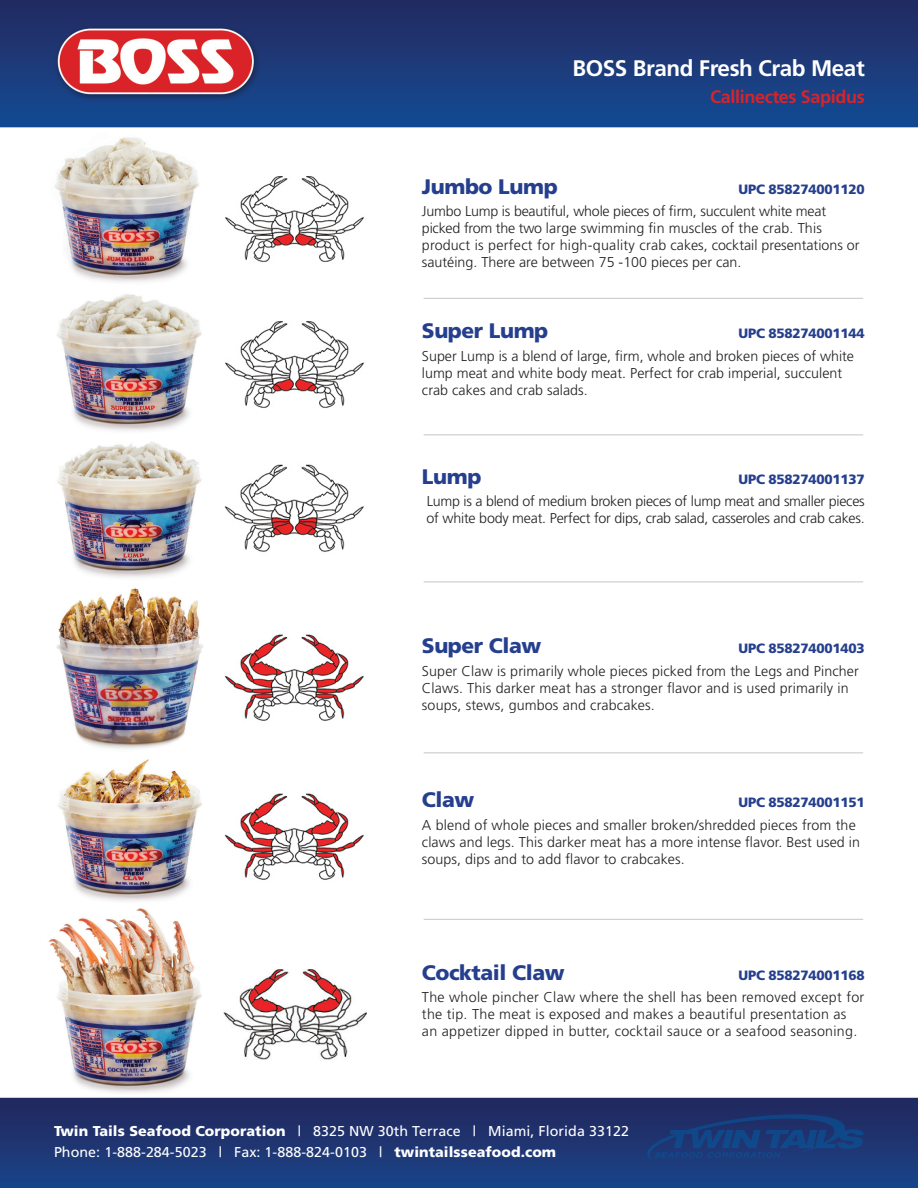
<style>
.page{position:relative;width:918px;height:1188px;background:#fff}
.page>*{position:absolute;margin:0;border:0;box-sizing:border-box;transform-origin:0 0}
.t1{font:700 22.5px "Frutiger";letter-spacing:-.02em;color:#fff}
.t2{font:900 21px "Frutiger";letter-spacing:-.02em;color:#253f8e}
.t3{font:700 18px "Frutiger";letter-spacing:-.02em;color:#da2328}
.t4{font:300 14.25px/17.1px "Frutiger";letter-spacing:.005em;color:#231f20}
.t5{font:14.25px/21px "Frutiger";letter-spacing:.005em;color:#fff}
.t6{font:300 14.25px/17.1px "Frutiger";letter-spacing:-.015em;color:#231f20}
.t7{font:900 13.5px "Frutiger";letter-spacing:-.02em;color:#253f8e}
.s1{font-weight:900}
</style>
<div class="page">
<img style="left:0;top:0;width:918px;height:1188px">
<img style="left:224px;top:969px;width:142px;height:94px">
<img style="left:224px;top:791px;width:142px;height:99px">
<img style="left:224px;top:632px;width:142px;height:99px">
<img style="left:224px;top:462px;width:142px;height:99px">
<img style="left:224px;top:318px;width:142px;height:99px">
<img style="left:224px;top:173px;width:142px;height:99px">
<hr style="left:424px;top:919px;width:439px;height:1px;background:#cdcccc">
<hr style="left:424px;top:752px;width:439px;height:1px;background:#cdcccc">
<hr style="left:424px;top:581px;width:439px;height:1px;background:#cdcccc">
<hr style="left:424px;top:434px;width:439px;height:1px;background:#cdcccc">
<hr style="left:424px;top:298px;width:439px;height:1px;background:#cdcccc">
<svg style="left:647px;top:1114px;width:216px;height:47px;background:#193977"></svg>
<h1 class="t1" style="left:573px;top:55px;width:294px">BOSS Brand Fresh Crab Meat</h1>
<p class="t3" style="left:710px;top:86px;width:156px">Callinectes Sapidus</p>
<h2 class="t2" style="left:422px;top:174px;width:137px">Jumbo Lump</h2>
<p class="t7" style="left:739px;top:181px;width:128px">UPC 858274001120</p>
<p class="t4" style="left:422px;top:203px;width:439px">Jumbo Lump is beautiful, whole pieces of firm, succulent white meat picked from the two large swimming fin muscles of the crab. This product is perfect for high-quality crab cakes, cocktail presentations or sautéing. There are between 75 -100 pieces per can.</p>
<h2 class="t2" style="left:422px;top:318px;width:128px">Super Lump</h2>
<p class="t7" style="left:739px;top:325px;width:128px">UPC 858274001144</p>
<p class="t4" style="left:422px;top:347px;width:434px">Super Lump is a blend of large, firm, whole and broken pieces of white lump meat and white body meat. Perfect for crab imperial, succulent crab cakes and crab salads.</p>
<h2 class="t2" style="left:422px;top:464px;width:61px">Lump</h2>
<p class="t7" style="left:739px;top:471px;width:128px">UPC 858274001137</p>
<p class="t6" style="left:427px;top:493px;width:440px">Lump is a blend of medium broken pieces of lump meat and smaller pieces of white body meat. Perfect for dips, crab salad, casseroles and crab cakes.</p>
<h2 class="t2" style="left:422px;top:633px;width:121px">Super Claw</h2>
<p class="t7" style="left:739px;top:640px;width:128px">UPC 858274001403</p>
<p class="t4" style="left:422px;top:662px;width:438px">Super Claw is primarily whole pieces picked from the Legs and Pincher<br>Claws. This darker meat has a stronger flavor and is used primarily in soups, stews, gumbos and crabcakes.</p>
<h2 class="t2" style="left:422px;top:787px;width:54px">Claw</h2>
<p class="t7" style="left:739px;top:794px;width:128px">UPC 858274001151</p>
<p class="t4" style="left:422px;top:816px;width:440px">A blend of whole pieces and smaller broken/shredded pieces from the claws and legs. This darker meat has a more intense flavor. Best used in soups, dips and to add flavor to crabcakes.</p>
<h2 class="t2" style="left:422px;top:960px;width:144px">Cocktail Claw</h2>
<p class="t7" style="left:739px;top:967px;width:128px">UPC 858274001168</p>
<p class="t4" style="left:422px;top:989px;width:444px">The whole pincher Claw where the shell has been removed except for the tip. The meat is exposed and makes a beautiful presentation as an appetizer dipped in butter, cocktail sauce or a seafood seasoning.</p>
<p class="t5" style="left:54px;top:1121px;width:576px"><span class="s1">Twin Tails Seafood Corporation</span> | 8325 NW 30th Terrace | Miami, Florida 33122<br>Phone: 1-888-284-5023 | Fax: 1-888-824-0103 | <span class="s1">twintailsseafood.com</span></p>
</div>
